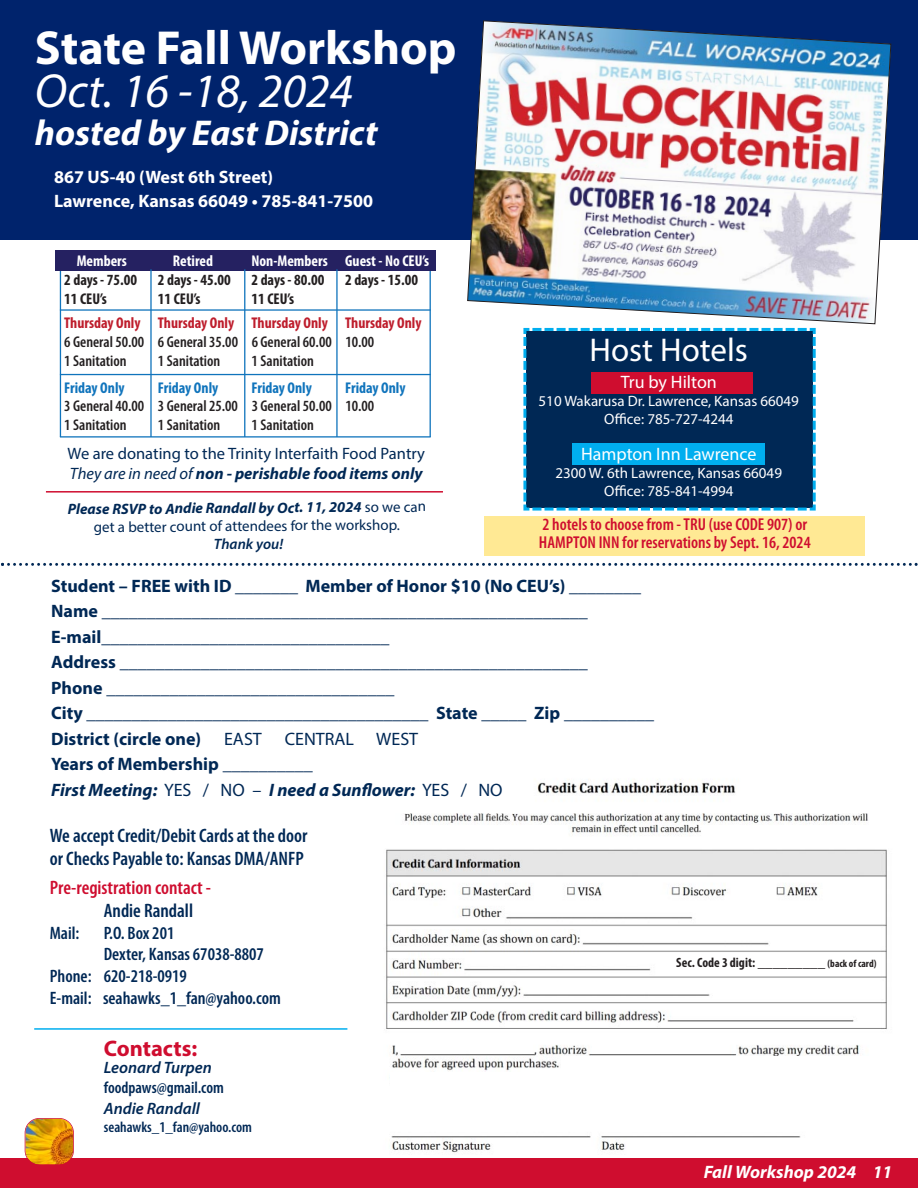
<style>
.page{position:relative;width:918px;height:1188px;background:#fff}
.page>*{position:absolute;margin:0;border:0;box-sizing:border-box;transform-origin:0 0}
.t1{font:700 48px "Myriad Pro";color:#fff}
.t2{font:italic 48px "Myriad Pro";color:#fff}
.t3{font:italic 700 36px "Myriad Pro";color:#fff}
.t4{font:33px "Myriad Pro";color:#fff}
.t5{font:700 22.5px "Myriad Pro";color:#cf0d2f}
.t6{font:600 condensed 19.5px/23.4px "Myriad Pro";color:#002855}
.t7{font:600 condensed 19.5px "Myriad Pro";color:#cf0d2f}
.t8{font:18px/25.5px "Myriad Pro";color:#002855}
.t9{font:600 condensed 18px "Myriad Pro";color:#002855}
.t10{font:700 18px/24px "Myriad Pro";color:#fff}
.t11{font:18px "Myriad Pro";color:#fff}
.t12{font:italic 700 18px "Myriad Pro";color:#fff}
.t13{font:600 condensed 17.25px/18.8px "Myriad Pro";color:#cf0d2f}
.t14{font:16.5px/19.8px "Myriad Pro";color:#002855}
.t15{font:italic 600 16.5px "Myriad Pro";color:#002855}
.t16{font:600 condensed 16.5px "Myriad Pro";color:#002855}
.t17{font:600 condensed 15.6px/18.8px "Myriad Pro";color:#231f20}
.t18{font:700 condensed 15.6px "Myriad Pro";color:#231f20}
.t19{font:700 condensed 15.6px "Myriad Pro";color:#be1d2c}
.t20{font:700 condensed 15.6px "Myriad Pro";color:#1074bc}
.t21{font:700 condensed 15.6px "Myriad Pro";color:#fff}
.t22{font:15px/18px "Myriad Pro";color:#fff;text-align:center}
.t23{font:15px/17.7px "Myriad Pro";letter-spacing:-.01em;color:#002855;text-align:center}
.t24{font:600 condensed 15px "Myriad Pro";color:#002855}
.t25{font:italic 600 15px "Myriad Pro";letter-spacing:-.005em;color:#002855}
.t26{font:700 condensed 13.5px "Myriad Pro";color:#231f20}
.s1{font-style:italic}
.s2{font-weight:700;font-style:italic}
.s3{font-weight:700}
.s4{font-size:15px}
.s5{font-size:10.5px}
</style>
<div class="page">
<img style="left:386px;top:779px;width:501px;height:374px">
<div style="left:562px;top:1056px;width:322px;height:19px;background:#fff"></div>
<div style="left:391px;top:1072px;width:162px;height:23px;background:#fff"></div>
<div style="left:0;top:1158px;width:918px;height:30px;background:#cf0d2f"></div>
<img style="left:25px;top:1119px;width:48px;height:46px;border-radius:14px">
<div style="left:25px;top:1118px;width:49px;height:47px;border:2px solid #cf0d2f;border-radius:15px"></div>
<svg style="left:523px;top:327px;width:293px;height:184px;background:#073461"></svg>
<div style="left:0;top:0;width:918px;height:239px;background:#00236c"></div>
<hr style="left:430px;top:269px;width:1px;height:168px;background:#1074bc">
<hr style="left:60px;top:269px;width:1px;height:168px;background:#1074bc">
<div style="left:55px;top:250px;width:380px;height:21px;background:#252161"></div>
<hr style="left:60px;top:309px;width:371px;height:2px;background:#1074bc">
<hr style="left:60px;top:374px;width:371px;height:1px;background:#1074bc">
<hr style="left:60px;top:436px;width:371px;height:2px;background:#1074bc">
<hr style="left:150px;top:269px;width:2px;height:168px;background:#1074bc">
<hr style="left:244px;top:269px;width:1px;height:168px;background:#1074bc">
<hr style="left:336px;top:269px;width:2px;height:168px;background:#1074bc">
<img style="left:467px;top:20px;width:424px;height:304px">
<svg style="left:1px;top:563px;width:917px;height:3px"></svg>
<div style="left:591px;top:373px;width:161px;height:21px;background:#cf0d2f"></div>
<div style="left:573px;top:444px;width:192px;height:21px;background:#00aeef"></div>
<div style="left:485px;top:517px;width:380px;height:39px;background:#ffe994"></div>
<hr style="left:46px;top:491px;width:397px;height:2px;background:#cf0d2f">
<hr style="left:34px;top:1028px;width:313px;height:2px;background:#00aeef">
<img style="left:712px;top:779px;width:151px;height:15px">
<h1 class="t1" style="left:35px;top:30px;width:423px">State Fall Workshop</h1>
<h1 class="t2" style="left:35px;top:73px;width:320px">Oct. 16 -18, 2024</h1>
<h2 class="t3" style="left:35px;top:119px;width:344px">hosted by East District</h2>
<p class="t10" style="left:54px;top:166px;width:321px">867 US-40 (West 6th Street)<br>Lawrence, Kansas 66049 • 785-841-7500</p>
<p class="t21" style="left:77px;top:255px;width:52px">Members</p>
<p class="t21" style="left:173px;top:255px;width:42px">Retired</p>
<p class="t21" style="left:252px;top:255px;width:179px">Non-Members Guest - No CEU’s</p>
<p class="t18" style="left:64px;top:274px;width:74px">2 days - 75.00</p>
<p class="t18" style="left:158px;top:274px;width:74px">2 days - 45.00</p>
<p class="t18" style="left:252px;top:274px;width:74px">2 days - 80.00</p>
<p class="t18" style="left:345px;top:274px;width:74px">2 days - 15.00</p>
<p class="t18" style="left:64px;top:293px;width:44px">11 CEU’s</p>
<p class="t18" style="left:158px;top:293px;width:44px">11 CEU’s</p>
<p class="t18" style="left:252px;top:293px;width:44px">11 CEU’s</p>
<p class="t19" style="left:64px;top:317px;width:359px">Thursday Only Thursday Only Thursday Only Thursday Only</p>
<p class="t17" style="left:64px;top:332px;width:312px">6 General 50.00 6 General 35.00 6 General 60.00 10.00<br>1 Sanitation</p>
<p class="t17" style="left:158px;top:351px;width:64px">1 Sanitation</p>
<p class="t17" style="left:252px;top:351px;width:64px">1 Sanitation</p>
<p class="t20" style="left:64px;top:382px;width:62px">Friday Only</p>
<p class="t20" style="left:158px;top:382px;width:62px">Friday Only</p>
<p class="t20" style="left:252px;top:382px;width:62px">Friday Only</p>
<p class="t20" style="left:345px;top:382px;width:62px">Friday Only</p>
<p class="t17" style="left:64px;top:397px;width:312px">3 General 40.00 3 General 25.00 3 General 50.00 10.00<br>1 Sanitation</p>
<p class="t17" style="left:158px;top:415px;width:64px">1 Sanitation</p>
<p class="t17" style="left:252px;top:415px;width:64px">1 Sanitation</p>
<p class="t14" style="left:68px;top:445px;width:359px">We are donating to the Trinity Interfaith Food Pantry<br><span class="s1">They are in need of</span> <span class="s2">non - perishable food items only</span></p>
<p class="t23" style="left:68px;top:501px;width:360px"><span class="s2">Please RSVP to Andie Randall by Oct. 11, 2024</span> so we can get a better count of attendees for the workshop.</p>
<p class="t25" style="left:214px;top:538px;width:71px">Thank you!</p>
<h3 class="t4" style="left:590px;top:338px;width:160px">Host Hotels</h3>
<p class="t11" style="left:621px;top:376px;width:98px">Tru by Hilton</p>
<p class="t22" style="left:539px;top:394px;width:262px">510 Wakarusa Dr. Lawrence, Kansas 66049<br>Office: 785-727-4244</p>
<p class="t11" style="left:581px;top:448px;width:177px">Hampton Inn Lawrence</p>
<p class="t22" style="left:556px;top:466px;width:228px">2300 W. 6th Lawrence, Kansas 66049<br>Office: 785-841-4994</p>
<p class="t13" style="left:539px;top:516px;width:273px">2 hotels to choose from - TRU (use CODE 907) or<br>HAMPTON INN for reservations by Sept. 16, 2024</p>
<p class="t8" style="left:51px;top:575px;width:604px"><span class="s3">Student – FREE with ID _______ Member of Honor $10 (No CEU’s) ________ Name</span> ______________________________________________________ <span class="s3">E-mail</span>________________________________<br><span class="s3">Address</span> ____________________________________________________<br><span class="s3">Phone</span> ________________________________<br><span class="s3">City</span> ______________________________________ <span class="s3">State</span> _____ <span class="s3">Zip</span> __________ <span class="s3">District (circle one)</span></p>
<p class="t8" style="left:51px;top:728px;width:453px;text-indent:234px">CENTRAL WEST<br><span class="s3">Years of Membership</span> __________<br><span class="s2">First Meeting:</span> YES / NO – <span class="s2">I need a Sunflower:</span> YES / NO</p>
<p class="t8" style="left:224px;top:728px;width:39px">EAST</p>
<p class="t6" style="left:50px;top:825px;width:259px">We accept Credit/Debit Cards at the door or Checks Payable to: Kansas DMA/ANFP</p>
<p class="t7" style="left:50px;top:880px;width:163px">Pre-registration contact -</p>
<p class="t6" style="left:104px;top:901px;width:91px">Andie Randall</p>
<p class="t9" style="left:50px;top:926px;width:31px">Mail:</p>
<p class="t9" style="left:104px;top:926px;width:72px">P.O. Box 201</p>
<p class="t9" style="left:104px;top:948px;width:162px">Dexter, Kansas 67038-8807</p>
<p class="t9" style="left:50px;top:970px;width:139px">Phone: 620-218-0919</p>
<p class="t9" style="left:50px;top:991px;width:233px">E-mail: seahawks_1_fan@yahoo.com</p>
<p class="t5" style="left:104px;top:1040px;width:95px">Contacts:</p>
<p class="t15" style="left:104px;top:1061px;width:110px">Leonard Turpen</p>
<p class="t16" style="left:104px;top:1081px;width:122px">foodpaws@gmail.com</p>
<p class="t15" style="left:104px;top:1102px;width:98px">Andie Randall</p>
<p class="t24" style="left:104px;top:1122px;width:150px">seahawks_1_fan@yahoo.com</p>
<p class="t26" style="left:676px;top:958px;width:202px">Sec. Code 3 digit: <span class="s4">_________</span> <span class="s5">(back of card)</span></p>
<p class="t12" style="left:704px;top:1165px;width:190px">Fall Workshop 2024 11</p>
</div>
